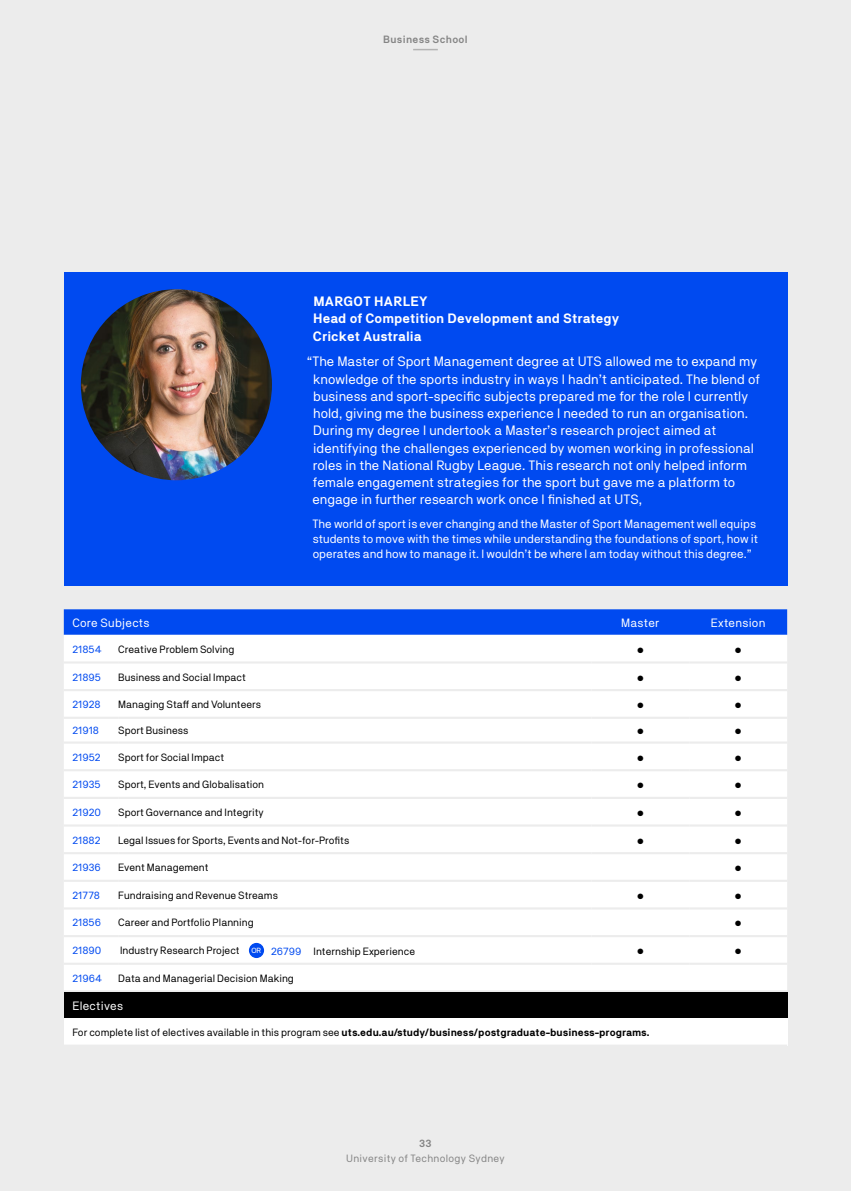
<style>
.page{position:relative;width:851px;height:1191px;background:#fff}
.page>*{position:absolute;margin:0;border:0;box-sizing:border-box;transform-origin:0 0}
.t1{font:13.5px/17.2px "NB Akademie";color:#fff}
.t2{font:700 13.5px/17.2px "NB Akademie";color:#fff}
.t3{font:12px/15px "NB Akademie";color:#fff}
.t4{font:12px "NB Akademie";letter-spacing:.02em;color:#fff}
.t5{font:10.5px "NB Akademie";color:#000}
.t6{font:700 10.5px "NB Akademie";color:#000}
.t7{font:10.5px "NB Akademie";color:#004af0}
.t8{font:10.5px "NB Akademie";letter-spacing:.03em;color:#858585}
.t9{font:600 10.5px "NB Akademie";letter-spacing:.03em;color:#858585}
.s1{font-weight:400}
.s2{color:#004af0}
</style>
<div class="page">
<div style="left:0;top:0;width:850px;height:1191px;background:#ececec"></div>
<div style="left:64px;top:272px;width:723px;height:313px;background:#004af0"></div>
<img style="left:81px;top:289px;width:191px;height:191px;border-radius:95px">
<svg style="left:64px;top:609px;width:723px;height:26px;background:#054def"></svg>
<div style="left:64px;top:635px;width:723px;height:355px;background:#fff"></div>
<hr style="left:64px;top:661px;width:54px;height:2px;background:#ececec">
<hr style="left:64px;top:689px;width:54px;height:2px;background:#ececec">
<hr style="left:64px;top:716px;width:54px;height:3px;background:#ececec">
<hr style="left:64px;top:741px;width:54px;height:2px;background:#ececec">
<hr style="left:64px;top:769px;width:54px;height:2px;background:#ececec">
<hr style="left:64px;top:797px;width:54px;height:2px;background:#ececec">
<hr style="left:64px;top:824px;width:54px;height:2px;background:#ececec">
<hr style="left:64px;top:852px;width:54px;height:2px;background:#ececec">
<hr style="left:64px;top:879px;width:54px;height:3px;background:#ececec">
<hr style="left:64px;top:907px;width:54px;height:2px;background:#ececec">
<hr style="left:64px;top:935px;width:54px;height:2px;background:#ececec">
<hr style="left:118px;top:661px;width:473px;height:2px;background:#ececec">
<hr style="left:118px;top:689px;width:473px;height:2px;background:#ececec">
<hr style="left:118px;top:716px;width:473px;height:3px;background:#ececec">
<hr style="left:118px;top:741px;width:473px;height:2px;background:#ececec">
<hr style="left:118px;top:769px;width:473px;height:2px;background:#ececec">
<hr style="left:118px;top:797px;width:473px;height:2px;background:#ececec">
<hr style="left:118px;top:824px;width:473px;height:2px;background:#ececec">
<hr style="left:118px;top:852px;width:473px;height:2px;background:#ececec">
<hr style="left:118px;top:879px;width:473px;height:3px;background:#ececec">
<hr style="left:118px;top:907px;width:473px;height:2px;background:#ececec">
<hr style="left:118px;top:935px;width:473px;height:2px;background:#ececec">
<hr style="left:591px;top:661px;width:98px;height:2px;background:#ececec">
<hr style="left:591px;top:689px;width:98px;height:2px;background:#ececec">
<hr style="left:591px;top:716px;width:98px;height:3px;background:#ececec">
<hr style="left:591px;top:741px;width:98px;height:2px;background:#ececec">
<hr style="left:591px;top:769px;width:98px;height:2px;background:#ececec">
<hr style="left:591px;top:797px;width:98px;height:2px;background:#ececec">
<hr style="left:591px;top:824px;width:98px;height:2px;background:#ececec">
<hr style="left:591px;top:935px;width:98px;height:2px;background:#ececec">
<hr style="left:591px;top:852px;width:98px;height:2px;background:#ececec">
<hr style="left:591px;top:879px;width:98px;height:3px;background:#ececec">
<hr style="left:591px;top:907px;width:98px;height:2px;background:#ececec">
<hr style="left:689px;top:661px;width:98px;height:2px;background:#ececec">
<hr style="left:689px;top:689px;width:98px;height:2px;background:#ececec">
<hr style="left:689px;top:716px;width:98px;height:3px;background:#ececec">
<hr style="left:689px;top:741px;width:98px;height:2px;background:#ececec">
<hr style="left:689px;top:769px;width:98px;height:2px;background:#ececec">
<hr style="left:689px;top:797px;width:98px;height:2px;background:#ececec">
<hr style="left:689px;top:824px;width:98px;height:2px;background:#ececec">
<hr style="left:689px;top:935px;width:98px;height:2px;background:#ececec">
<hr style="left:689px;top:852px;width:98px;height:2px;background:#ececec">
<hr style="left:689px;top:879px;width:98px;height:3px;background:#ececec">
<hr style="left:689px;top:907px;width:98px;height:2px;background:#ececec">
<hr style="left:64px;top:962px;width:54px;height:2px;background:#ececec">
<hr style="left:118px;top:962px;width:473px;height:2px;background:#ececec">
<hr style="left:591px;top:962px;width:98px;height:2px;background:#ececec">
<hr style="left:689px;top:962px;width:98px;height:2px;background:#ececec">
<div style="left:64px;top:992px;width:723px;height:26px;background:#000"></div>
<div style="left:64px;top:1018px;width:723px;height:27px;background:#fff"></div>
<hr style="left:64px;top:1044px;width:723px;height:2px;background:#ececec">
<div style="left:249px;top:943px;width:15px;height:15px;background:#004af0;border-radius:50%"></div>
<svg style="left:413px;top:49px;width:25px;height:1px"></svg>
<p class="t9" style="left:383px;top:33px;width:86px">Business School</p>
<p class="t2" style="left:313px;top:292px;width:308px">MARGOT HARLEY<br>Head of Competition Development and Strategy<br>Cricket Australia</p>
<p class="t1" style="left:312px;top:353px;width:449px;text-indent:-6px">“The Master of Sport Management degree at UTS allowed me to expand my knowledge of the sports industry in ways I hadn’t anticipated. The blend of business and sport-specific subjects prepared me for the role I currently hold, giving me the business experience I needed to run an organisation.<br>During my degree I undertook a Master’s research project aimed at identifying the challenges experienced by women working in professional roles in the National Rugby League. This research not only helped inform female engagement strategies for the sport but gave me a platform to engage in further research work once I finished at UTS,</p>
<p class="t3" style="left:312px;top:516px;width:447px">The world of sport is ever changing and the Master of Sport Management well equips students to move with the times while understanding the foundations of sport, how it operates and how to manage it. I wouldn’t be where I am today without this degree.”</p>
<p class="t4" style="left:72px;top:615px;width:79px">Core Subjects</p>
<p class="t3" style="left:621px;top:615px;width:40px">Master</p>
<p class="t4" style="left:710px;top:615px;width:56px">Extension</p>
<p class="t7" style="left:72px;top:643px;width:31px">21854</p>
<p class="t5" style="left:118px;top:643px;width:118px">Creative Problem Solving</p>
<p class="t5" style="left:637px;top:643px;width:8px">•</p>
<p class="t5" style="left:734px;top:643px;width:8px">•</p>
<p class="t7" style="left:72px;top:670px;width:30px">21895</p>
<p class="t5" style="left:118px;top:670px;width:129px">Business and Social Impact</p>
<p class="t5" style="left:637px;top:670px;width:8px">•</p>
<p class="t5" style="left:734px;top:670px;width:8px">•</p>
<p class="t7" style="left:72px;top:698px;width:30px">21928</p>
<p class="t5" style="left:118px;top:698px;width:144px">Managing Staff and Volunteers</p>
<p class="t5" style="left:637px;top:698px;width:8px">•</p>
<p class="t5" style="left:734px;top:698px;width:8px">•</p>
<p class="t7" style="left:72px;top:724px;width:28px">21918</p>
<p class="t5" style="left:118px;top:724px;width:72px">Sport Business</p>
<p class="t5" style="left:637px;top:724px;width:8px">•</p>
<p class="t5" style="left:734px;top:724px;width:8px">•</p>
<p class="t7" style="left:72px;top:750px;width:30px">21952</p>
<p class="t5" style="left:118px;top:750px;width:107px">Sport for Social Impact</p>
<p class="t5" style="left:637px;top:750px;width:8px">•</p>
<p class="t5" style="left:734px;top:750px;width:8px">•</p>
<p class="t7" style="left:72px;top:778px;width:30px">21935</p>
<p class="t5" style="left:118px;top:778px;width:147px">Sport, Events and Globalisation</p>
<p class="t5" style="left:637px;top:778px;width:8px">•</p>
<p class="t5" style="left:734px;top:778px;width:8px">•</p>
<p class="t7" style="left:72px;top:806px;width:30px">21920</p>
<p class="t5" style="left:118px;top:806px;width:147px">Sport Governance and Integrity</p>
<p class="t5" style="left:637px;top:806px;width:8px">•</p>
<p class="t5" style="left:734px;top:806px;width:8px">•</p>
<p class="t7" style="left:72px;top:833px;width:30px">21882</p>
<p class="t5" style="left:118px;top:833px;width:232px">Legal Issues for Sports, Events and Not-for-Profits</p>
<p class="t5" style="left:637px;top:833px;width:8px">•</p>
<p class="t5" style="left:734px;top:833px;width:8px">•</p>
<p class="t7" style="left:72px;top:861px;width:30px">21936</p>
<p class="t5" style="left:118px;top:861px;width:92px">Event Management</p>
<p class="t5" style="left:734px;top:861px;width:8px">•</p>
<p class="t7" style="left:72px;top:889px;width:29px">21778</p>
<p class="t5" style="left:118px;top:889px;width:161px">Fundraising and Revenue Streams</p>
<p class="t5" style="left:637px;top:889px;width:8px">•</p>
<p class="t5" style="left:734px;top:889px;width:8px">•</p>
<p class="t7" style="left:72px;top:916px;width:30px">21856</p>
<p class="t5" style="left:118px;top:916px;width:137px">Career and Portfolio Planning</p>
<p class="t5" style="left:734px;top:916px;width:8px">•</p>
<p class="t7" style="left:72px;top:944px;width:31px">21890</p>
<p class="t5" style="left:120px;top:944px;width:121px">Industry Research Project</p>
<p class="t5" style="left:637px;top:944px;width:8px">•</p>
<p class="t5" style="left:734px;top:944px;width:8px">•</p>
<p class="t7" style="left:72px;top:971px;width:31px">21964</p>
<p class="t5" style="left:118px;top:971px;width:177px">Data and Managerial Decision Making</p>
<p class="t4" style="left:72px;top:998px;width:52px">Electives</p>
<p class="t6" style="left:72px;top:1026px;width:578px"><span class="s1">For complete list of electives available in this program see</span> uts.edu.au/study/business/postgraduate-business-programs.</p>
<p class="t5" style="left:251px;top:944px;width:165px"><sup>OR</sup> <span class="s2">26799</span> Internship Experience</p>
<p class="t9" style="left:419px;top:1136px;width:14px">33</p>
<p class="t8" style="left:346px;top:1152px;width:160px">University of Technology Sydney</p>
</div>
